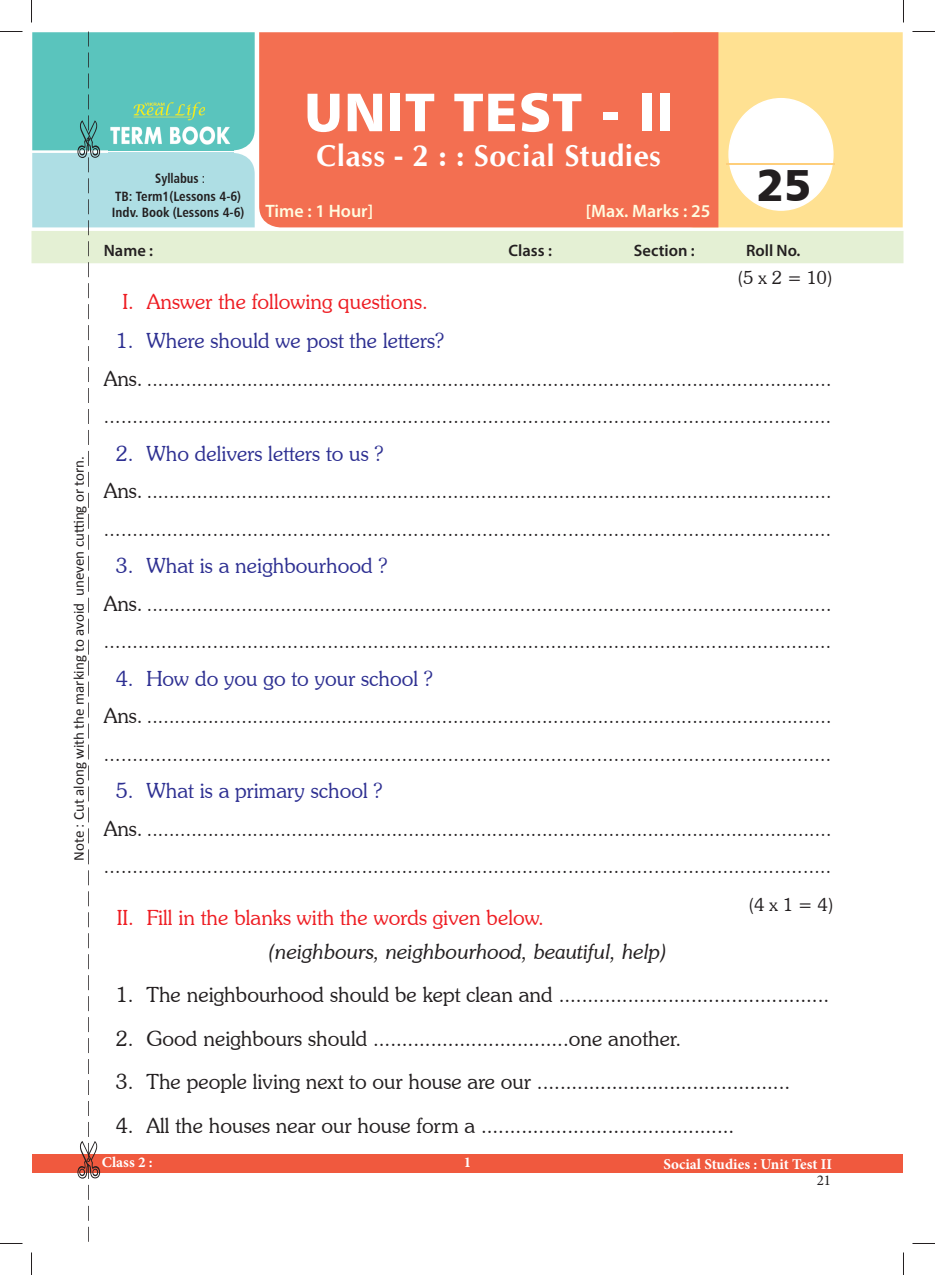
<style>
.page{position:relative;width:935px;height:1275px;background:#fff}
.page>*{position:absolute;margin:0;border:0;box-sizing:border-box;transform-origin:0 0}
.t1{font:54px "Humanist 777 BT Black B";letter-spacing:.02em;color:#fff}
.t2{font:45px "Humanist 777 BT Black B";color:#231f20}
.t3{font:700 30px "CG Omega";letter-spacing:.02em;color:#fff}
.t4{font:300 21px "Souvenir IT Cby BT";color:#231f20}
.t5{font:300 21px "Souvenir IT Cby BT";color:#2e3092}
.t6{font:300 21px "Souvenir IT Cby BT";color:#ee1d23}
.t7{font:italic 300 21px "Souvenir IT Cby BT";color:#231f20}
.t8{font:300 19.5px/37.5px "Souvenir IT Cby BT";color:#231f20}
.t9{font:600 18px "Myriad Pro";color:#fffce0}
.t10{font:300 18px "Souvenir IT Cby BT";color:#231f20}
.t11{font:600 16.5px "Myriad Pro";color:#231f20}
.t12{font:15px "Calibri";color:#231f20}
.t13{font:700 15px "Minion Pro";color:#fff}
.t14{font:15px "Minion Pro";color:#231f20}
.t15{font:13.5px/17.7px "Humanist 777 BT Bold Condensed B";color:#231f20;text-align:center;scale:.95 1}
.t16{font:13.5px "Humanist 777 BT Bold Condensed B";color:#231f20}
.s1{font-family:"Humanist 777 BT Roman Condensed B"}
.s2{font-size:21px}
</style>
<div class="page">
<div style="left:32px;top:1154px;width:870px;height:19px;background:#f0593e"></div>
<svg style="left:88px;top:1227px;width:1px;height:15px"></svg>
<svg style="left:88px;top:1206px;width:1px;height:15px"></svg>
<svg style="left:88px;top:1185px;width:1px;height:15px"></svg>
<svg style="left:88px;top:1101px;width:1px;height:15px"></svg>
<svg style="left:88px;top:1080px;width:1px;height:15px"></svg>
<svg style="left:88px;top:1059px;width:1px;height:15px"></svg>
<svg style="left:88px;top:1038px;width:1px;height:15px"></svg>
<svg style="left:88px;top:1017px;width:1px;height:15px"></svg>
<svg style="left:88px;top:996px;width:1px;height:15px"></svg>
<svg style="left:88px;top:975px;width:1px;height:15px"></svg>
<svg style="left:88px;top:954px;width:1px;height:15px"></svg>
<svg style="left:88px;top:933px;width:1px;height:15px"></svg>
<svg style="left:88px;top:912px;width:1px;height:15px"></svg>
<svg style="left:88px;top:891px;width:1px;height:15px"></svg>
<svg style="left:88px;top:870px;width:1px;height:15px"></svg>
<svg style="left:88px;top:849px;width:1px;height:15px"></svg>
<svg style="left:88px;top:828px;width:1px;height:15px"></svg>
<svg style="left:88px;top:807px;width:1px;height:15px"></svg>
<svg style="left:88px;top:786px;width:1px;height:15px"></svg>
<svg style="left:88px;top:765px;width:1px;height:15px"></svg>
<svg style="left:88px;top:744px;width:1px;height:15px"></svg>
<svg style="left:88px;top:723px;width:1px;height:15px"></svg>
<svg style="left:88px;top:702px;width:1px;height:15px"></svg>
<svg style="left:88px;top:661px;width:1px;height:35px"></svg>
<svg style="left:88px;top:640px;width:1px;height:15px"></svg>
<svg style="left:88px;top:619px;width:1px;height:15px"></svg>
<svg style="left:88px;top:598px;width:1px;height:15px"></svg>
<svg style="left:88px;top:577px;width:1px;height:15px"></svg>
<svg style="left:88px;top:556px;width:1px;height:15px"></svg>
<svg style="left:88px;top:493px;width:1px;height:15px"></svg>
<svg style="left:88px;top:472px;width:1px;height:15px"></svg>
<svg style="left:88px;top:451px;width:1px;height:15px"></svg>
<svg style="left:88px;top:430px;width:1px;height:15px"></svg>
<svg style="left:88px;top:409px;width:1px;height:15px"></svg>
<svg style="left:88px;top:388px;width:1px;height:15px"></svg>
<svg style="left:88px;top:367px;width:1px;height:15px"></svg>
<svg style="left:88px;top:346px;width:1px;height:15px"></svg>
<svg style="left:88px;top:325px;width:1px;height:15px"></svg>
<svg style="left:88px;top:304px;width:1px;height:15px"></svg>
<svg style="left:88px;top:283px;width:1px;height:15px"></svg>
<svg style="left:32px;top:32px;width:871px;height:245px;background:#dcb398"></svg>
<svg style="left:77px;top:1122px;width:23px;height:57px"></svg>
<svg style="left:0;top:31px;width:22px;height:1px"></svg>
<svg style="left:912px;top:31px;width:23px;height:1px"></svg>
<svg style="left:0;top:1243px;width:22px;height:1px"></svg>
<svg style="left:912px;top:1243px;width:23px;height:1px"></svg>
<svg style="left:31px;top:0;width:1px;height:22px"></svg>
<svg style="left:31px;top:1252px;width:1px;height:23px"></svg>
<svg style="left:903px;top:0;width:1px;height:22px"></svg>
<svg style="left:903px;top:1252px;width:1px;height:23px"></svg>
<svg style="left:88px;top:514px;width:1px;height:36px"></svg>
<p class="t12" style="left:73px;top:861px;width:406px;rotate:-90deg">Note : Cut along with the marking to avoid uneven cu ng or torn.</p>
<p class="t15" style="left:115px;top:169px;width:134px">Syllabus <span class="s1">:<br></span>TB: Term1(Lessons 4-6)</p>
<p class="t16" style="left:112px;top:204px;width:134px">Indv. Book (Lessons 4-6)</p>
<h1 class="t1" style="left:304px;top:78px;width:371px">UNIT TEST - II</h1>
<h3 class="t3" style="left:316px;top:138px;width:346px">Class - 2 : : Social Studies</h3>
<p class="t9" style="left:265px;top:200px;width:109px">Time : 1 Hour]</p>
<p class="t9" style="left:586px;top:200px;width:126px">[Max. Marks : 25</p>
<h2 class="t2" style="left:756px;top:156px;width:57px">25</h2>
<p class="t11" style="left:104px;top:241px;width:51px">Name :</p>
<p class="t11" style="left:508px;top:241px;width:45px">Class :</p>
<p class="t11" style="left:634px;top:241px;width:62px">Section :</p>
<p class="t11" style="left:746px;top:241px;width:56px">Roll No.</p>
<p class="t6" style="left:122px;top:289px;width:307px">I. Answer the following questions.</p>
<p class="t10" style="left:737px;top:266px;width:97px">(5 x 2 = 10)</p>
<p class="t5" style="left:116px;top:328px;width:329px">1. Where should we post the letters?</p>
<p class="t8" style="left:104px;top:360px;width:729px"><span class="s2">Ans.</span> ........................................................................................................................... ...............................................................................................................................</p>
<p class="t5" style="left:116px;top:440px;width:269px">2. Who delivers letters to us ?</p>
<p class="t8" style="left:104px;top:472px;width:729px"><span class="s2">Ans.</span> ........................................................................................................................... ...............................................................................................................................</p>
<p class="t5" style="left:116px;top:553px;width:273px">3. What is a neighbourhood ?</p>
<p class="t8" style="left:104px;top:585px;width:729px"><span class="s2">Ans.</span> ........................................................................................................................... ...............................................................................................................................</p>
<p class="t5" style="left:116px;top:665px;width:318px">4. How do you go to your school ?</p>
<p class="t8" style="left:104px;top:697px;width:729px"><span class="s2">Ans.</span> ........................................................................................................................... ...............................................................................................................................</p>
<p class="t5" style="left:116px;top:778px;width:268px">5. What is a primary school ?</p>
<p class="t8" style="left:104px;top:810px;width:729px"><span class="s2">Ans.</span> ........................................................................................................................... ...............................................................................................................................</p>
<p class="t6" style="left:117px;top:905px;width:428px">II. Fill in the blanks with the words given below.</p>
<p class="t10" style="left:748px;top:894px;width:87px">(4 x 1 = 4)</p>
<p class="t7" style="left:268px;top:938px;width:400px">(neighbours, neighbourhood, beautiful, help)</p>
<p class="t4" style="left:116px;top:982px;width:714px">1. The neighbourhood should be kept clean and ...............................................</p>
<p class="t4" style="left:116px;top:1025px;width:566px">2. Good neighbours should ..................................one another.</p>
<p class="t4" style="left:116px;top:1069px;width:675px">3. The people living next to our house are our ............................................</p>
<p class="t4" style="left:116px;top:1112px;width:619px">4. All the houses near our house form a ............................................</p>
<p class="t13" style="left:102px;top:1153px;width:52px">Class 2 :</p>
<p class="t13" style="left:464px;top:1153px;width:9px">1</p>
<p class="t13" style="left:663px;top:1155px;width:170px">Social Studies : Unit Test II</p>
<p class="t14" style="left:816px;top:1171px;width:16px">21</p>
</div>
